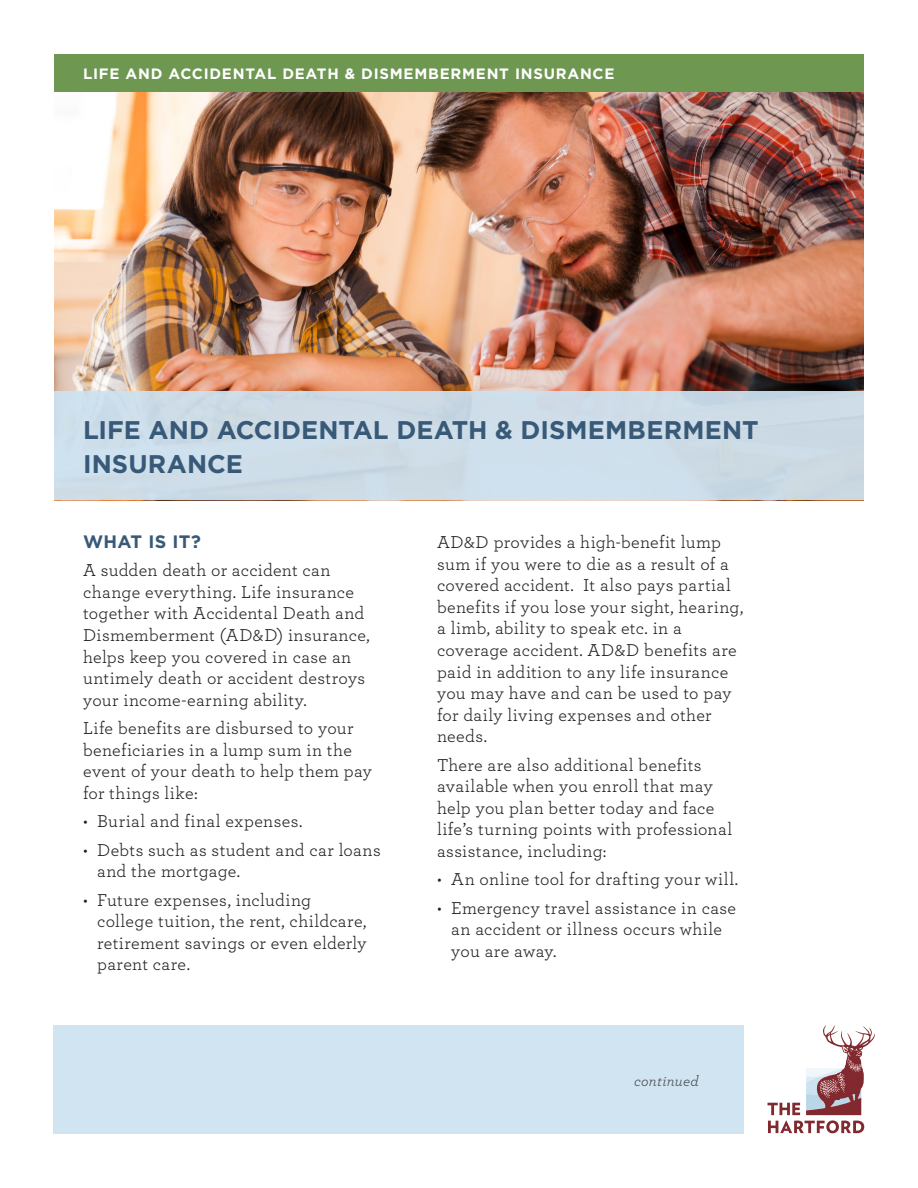
<style>
.page{position:relative;width:918px;height:1188px;background:#fff}
.page>*{position:absolute;margin:0;border:0;box-sizing:border-box;transform-origin:0 0}
.Subhead{font:700 25.5px/34.5px "Gotham";letter-spacing:.005em;color:#385978}
.Body{font:18px/21.6px "Archer";letter-spacing:.015em;color:#231f20}
.Body-2{font:700 18px "Gotham";letter-spacing:.015em;color:#385978}
.t1{font:700 15px "Gotham";letter-spacing:.05em;color:#fff}
.Body-3{font:italic 15px "Archer";letter-spacing:.015em;color:#464747}
</style>
<div class="page">
<img style="left:54px;top:92px;width:810px;height:299px">
<div style="left:54px;top:54px;width:810px;height:38px;background:#6e9851"></div>
<div style="left:54px;top:391px;width:810px;height:109px;background:#cedde8"></div>
<div style="left:54px;top:1025px;width:690px;height:108px;background:#cde2f1"></div>
<svg style="left:768px;top:1025px;width:107px;height:108px"></svg>
<p class="t1" style="left:83px;top:64px;width:533px">LIFE AND ACCIDENTAL DEATH &amp; DISMEMBERMENT INSURANCE</p>
<p class="Subhead" style="left:83px;top:412px;width:677px">LIFE AND ACCIDENTAL DEATH &amp; DISMEMBERMENT<br>INSURANCE</p>
<p class="Body-2" style="left:83px;top:530px;width:119px">WHAT IS IT?</p>
<p class="Body" style="left:83px;top:559px;width:288px">A sudden death or accident can change everything. Life insurance together with Accidental Death and Dismemberment (AD&amp;D) insurance, helps keep you covered in case an untimely death or accident destroys your income-earning ability.</p>
<p class="Body" style="left:83px;top:717px;width:290px">Life benefits are disbursed to your beneficiaries in a lump sum in the event of your death to help them pay for things like:</p>
<p class="Body" style="left:83px;top:810px;width:221px">• Burial and final expenses.</p>
<p class="Body" style="left:97px;top:838px;width:285px;text-indent:-14px">• Debts such as student and car loans and the mortgage.</p>
<p class="Body" style="left:97px;top:888px;width:271px;text-indent:-14px">• Future expenses, including college tuition, the rent, childcare, retirement savings or even elderly parent care.</p>
<p class="Body" style="left:437px;top:530px;width:308px">AD&amp;D provides a high-benefit lump sum if you were to die as a result of a covered accident. It also pays partial benefits if you lose your sight, hearing, a limb, ability to speak etc. in a coverage accident. AD&amp;D benefits are paid in addition to any life insurance you may have and can be used to pay for daily living expenses and other needs.</p>
<p class="Body" style="left:437px;top:753px;width:297px">There are also additional benefits available when you enroll that may help you plan better today and face life’s turning points with professional assistance, including:</p>
<p class="Body" style="left:437px;top:868px;width:303px">• An online tool for drafting your will.</p>
<p class="Body" style="left:451px;top:896px;width:287px;text-indent:-14px">• Emergency travel assistance in case an accident or illness occurs while you are away.</p>
<p class="Body-3" style="left:634px;top:1070px;width:66px">continued</p>
</div>
